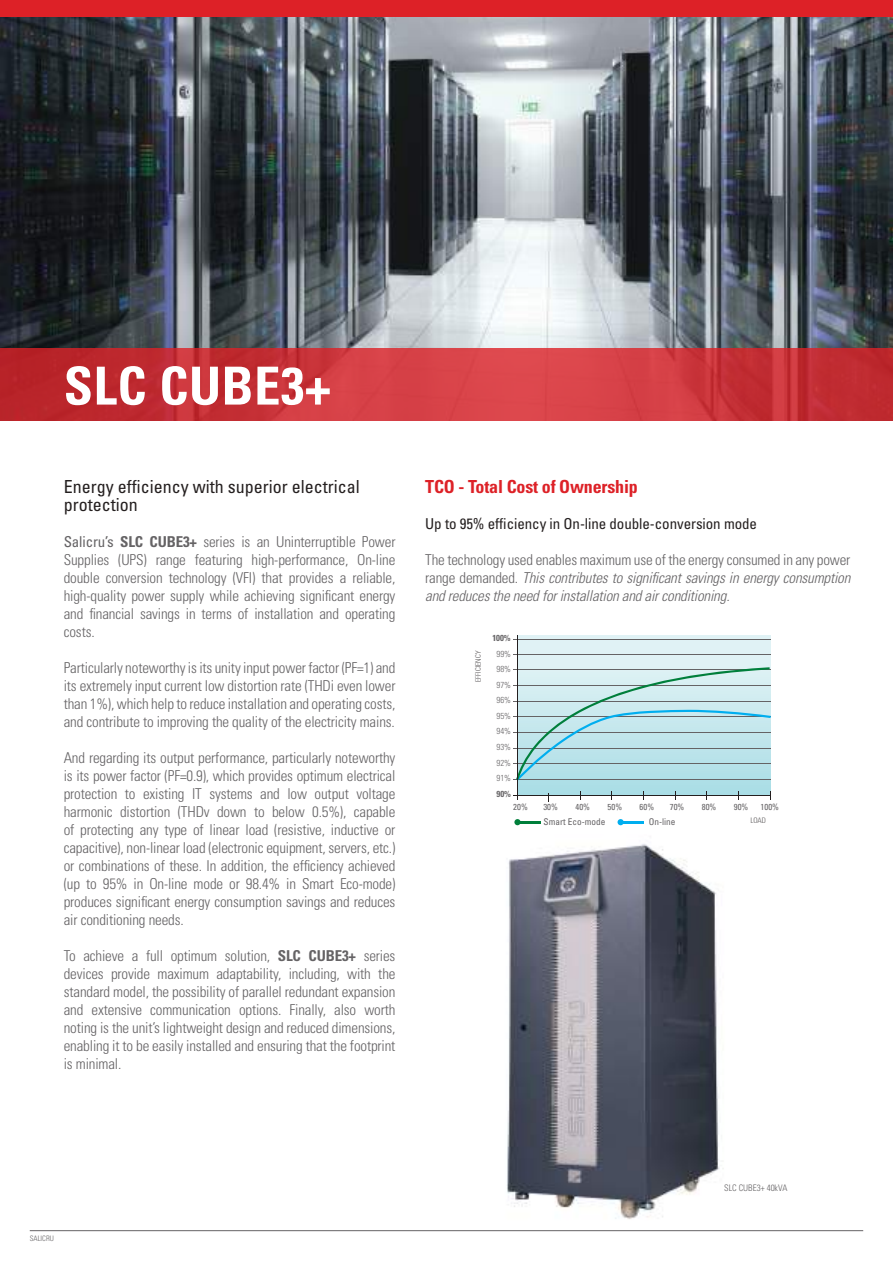
<style>
.page{position:relative;width:893px;height:1263px;background:#fff}
.page>*{position:absolute;margin:0;border:0;box-sizing:border-box;transform-origin:0 0}
.t1{font:700 condensed 52.5px "Univers LT Std";letter-spacing:.01em;color:#fff}
.t2{font:condensed 18px/18px "Univers LT Std";color:#241f1f}
.t3{font:700 condensed 18px "Univers LT Std";letter-spacing:-.01em;color:#dd2127}
.t4{font:300 condensed 15px/18px "Univers LT Std";letter-spacing:-.01em;color:#656365;text-align:justify}
.t5{font:italic 300 condensed 15px/18px "Univers LT Std";letter-spacing:-.01em;color:#656365;text-align:justify}
.t6{font:condensed 15px "Univers LT Std";letter-spacing:-.005em;color:#241f1f}
.t7{font:condensed 9.3px "Univers LT Std";color:#656365}
.t8{font:300 condensed 9px "Univers LT Std";color:#656365}
.t9{font:condensed 8.7px "Univers LT Std";color:#656365}
.t10{font:300 condensed 8.7px "Univers LT Std";color:#656365}
.t11{font:700 condensed 8.7px "Univers LT Std";color:#656365}
.t12{font:300 condensed 7.65px "Zurich BT";color:#5a5758}
.t13{font:300 condensed 7.5px "Zurich BT";color:#5a5758}
.t14{font:300 condensed 7.5px "Univers LT Std";color:#656365}
.s1{font-weight:400}
.s2{font-weight:700}
.s3{font-style:normal}
</style>
<div class="page">
<hr style="left:30px;top:1230px;width:833px;height:1px;background:#656365">
<svg style="left:518px;top:635px;width:252px;height:160px;background:#ceeaef"></svg>
<hr style="left:513px;top:795px;width:258px;height:1px;background:#241f1f">
<hr style="left:513px;top:733px;width:258px;height:1px;background:#656365">
<hr style="left:513px;top:779px;width:258px;height:1px;background:#656365">
<hr style="left:513px;top:717px;width:258px;height:1px;background:#656365">
<hr style="left:513px;top:654px;width:258px;height:1px;background:#656365">
<hr style="left:513px;top:670px;width:258px;height:1px;background:#656365">
<hr style="left:513px;top:701px;width:258px;height:1px;background:#656365">
<hr style="left:513px;top:748px;width:257px;height:1px;background:#656365">
<hr style="left:513px;top:764px;width:257px;height:1px;background:#656365">
<hr style="left:513px;top:685px;width:258px;height:1px;background:#656365">
<hr style="left:513px;top:639px;width:258px;height:1px;background:#656365">
<svg style="left:516px;top:667px;width:255px;height:113px;background:#b8dbe0"></svg>
<hr style="left:517px;top:635px;width:1px;height:165px;background:#241f1f">
<div style="left:514px;top:819px;width:7px;height:6px;background:#007f3b;border-radius:50%"></div>
<hr style="left:518px;top:821px;width:23px;height:2px;background:#007f3b">
<div style="left:617px;top:819px;width:7px;height:6px;background:#00aeef;border-radius:50%"></div>
<hr style="left:621px;top:821px;width:23px;height:2px;background:#00aeef">
<img style="left:507px;top:844px;width:217px;height:375px">
<img style="left:0;top:17px;width:893px;height:332px">
<svg style="left:0;top:349px;width:893px;height:72px;background:#ca353b"></svg>
<div style="left:0;top:0;width:893px;height:17px;background:#dd2127"></div>
<h1 class="t1" style="left:64px;top:354px;width:269px">SLC CUBE3+</h1>
<p class="t2" style="left:64px;top:477px;width:297px">Energy efficiency with superior electrical protection</p>
<p class="t4" style="left:64px;top:532px;width:333px"><span class="s1">Salicru’s</span> <span class="s2">SLC CUBE3+</span> series is an Uninterruptible Power Supplies (UPS) range featuring high-performance, On-line double conversion technology (VFI) that provides a reliable, high-quality power supply while achieving significant energy and financial savings in terms of installation and operating costs.</p>
<p class="t4" style="left:64px;top:658px;width:333px">Particularly noteworthy is its unity input power factor (PF=1) and its extremely input current low distortion rate (THDi even lower than 1%), which help to reduce installation and operating costs, and contribute to improving the quality of the electricity mains.</p>
<p class="t4" style="left:64px;top:748px;width:333px">And regarding its output performance, particularly noteworthy is its power factor (PF=0.9), which provides optimum electrical protection to existing IT systems and low output voltage harmonic distortion (THDv down to below 0.5%), capable of protecting any type of linear load (resistive, inductive or capacitive), non-linear load (electronic equipment, servers, etc.) or combinations of these. In addition, the efficiency achieved (up to 95% in On-line mode or 98.4% in Smart Eco-mode) produces significant energy consumption savings and reduces air conditioning needs.</p>
<p class="t4" style="left:64px;top:946px;width:333px">To achieve a full optimum solution, <span class="s2">SLC CUBE3+</span> series devices provide maximum adaptability, including, with the standard model, the possibility of parallel redundant expansion and extensive communication options. Finally, also worth noting is the unit’s lightweight design and reduced dimensions, enabling it to be easily installed and ensuring that the footprint is minimal.</p>
<p class="t3" style="left:425px;top:475px;width:214px">TCO - Total Cost of Ownership</p>
<p class="t6" style="left:425px;top:514px;width:333px">Up to 95% efficiency in On-line double-conversion mode</p>
<p class="t5" style="left:425px;top:550px;width:427px"><span class="s3">The technology used enables maximum use of the energy consumed in any power range demanded.</span> This contributes to significant savings in energy consumption and reduces the need for installation and air conditioning.</p>
<p class="t7" style="left:474px;top:679px;width:45px;rotate:-90deg">EFFICIENCY</p>
<p class="t13" style="left:474px;top:682px;width:32px;rotate:-90deg">EFFICIENCY</p>
<p class="t11" style="left:492px;top:633px;width:20px">100%</p>
<p class="t10" style="left:496px;top:649px;width:16px">99%</p>
<p class="t10" style="left:496px;top:664px;width:16px">98%</p>
<p class="t10" style="left:496px;top:679px;width:16px">97%</p>
<p class="t10" style="left:496px;top:695px;width:16px">96%</p>
<p class="t10" style="left:496px;top:710px;width:16px">95%</p>
<p class="t10" style="left:496px;top:726px;width:16px">94%</p>
<p class="t10" style="left:496px;top:742px;width:16px">93%</p>
<p class="t10" style="left:496px;top:757px;width:16px">92%</p>
<p class="t10" style="left:496px;top:773px;width:16px">91%</p>
<p class="t11" style="left:496px;top:788px;width:16px">90%</p>
<p class="t9" style="left:513px;top:802px;width:16px">20%</p>
<p class="t9" style="left:543px;top:802px;width:16px">30%</p>
<p class="t9" style="left:575px;top:802px;width:16px">40%</p>
<p class="t9" style="left:608px;top:802px;width:16px">50%</p>
<p class="t9" style="left:640px;top:802px;width:16px">60%</p>
<p class="t9" style="left:670px;top:802px;width:16px">70%</p>
<p class="t9" style="left:702px;top:802px;width:16px">80%</p>
<p class="t9" style="left:734px;top:802px;width:16px">90%</p>
<p class="t9" style="left:761px;top:802px;width:20px">100%</p>
<p class="t7" style="left:746px;top:815px;width:23px">LOAD</p>
<p class="t12" style="left:750px;top:815px;width:17px">LOAD</p>
<p class="t7" style="left:544px;top:816px;width:63px">Smart Eco-mode</p>
<p class="t7" style="left:649px;top:816px;width:28px">On-line</p>
<p class="t14" style="left:30px;top:1234px;width:26px">SALICRU</p>
<p class="t8" style="left:724px;top:1183px;width:65px">SLC CUBE3+ 40kVA</p>
</div>
